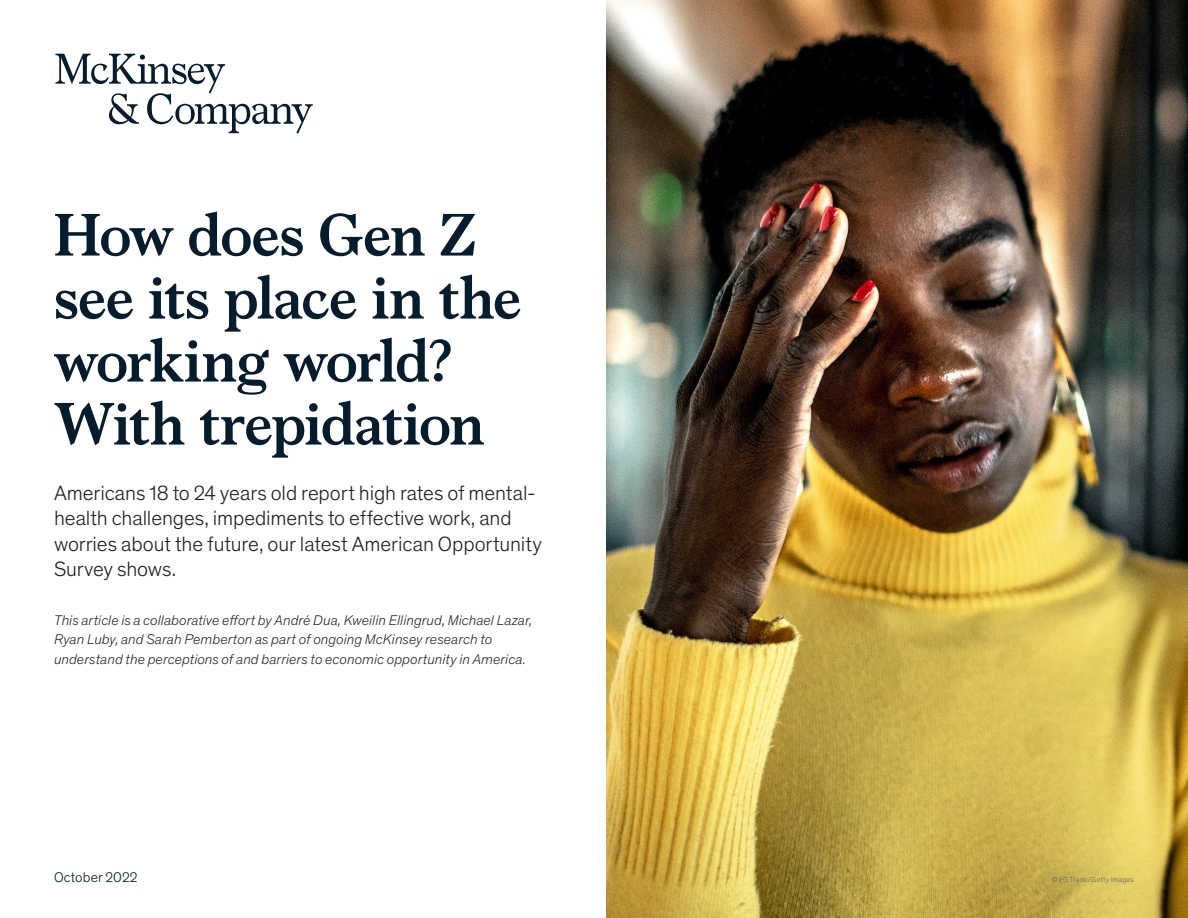
<style>
.page{position:relative;width:1188px;height:918px;background:#fff}
.page>*{position:absolute;margin:0;border:0;box-sizing:border-box;transform-origin:0 0}
.Title_of_article-dee{font:700 60px/63px "Bower";letter-spacing:-.02em;color:#051c2c}
.Standfirst-Dek_McKin{font:300 21px/25.5px "Mc Kinsey Sans";letter-spacing:-.005em;color:#231f20}
.Author_byline{font:italic 300 14.25px/19.5px "Mc Kinsey Sans";letter-spacing:.005em;color:#231f20}
.Cover_date_-_Deep_bl{font:300 14.25px "Mc Kinsey Sans";letter-spacing:.005em;color:#051c2c}
.Art_Photo_credit{font:300 7.5px "Mc Kinsey Sans";letter-spacing:.025em;color:#636266}
</style>
<div class="page">
<img style="left:606px;top:0;width:582px;height:918px">
<svg style="left:56px;top:54px;width:257px;height:80px"></svg>
<p class="Title_of_article-dee" style="left:54px;top:199px;width:469px">How does Gen Z see its place in the working world?<br>With trepidation</p>
<p class="Standfirst-Dek_McKin" style="left:54px;top:479px;width:489px">Americans 18 to 24 years old report high rates of mental&shy;health challenges, impediments to effective work, and worries about the future, our latest American Opportunity Survey shows.</p>
<p class="Author_byline" style="left:54px;top:609px;width:480px">This article is a collaborative effort by André Dua, Kweilin Ellingrud, Michael Lazar,<br>Ryan Luby, and Sarah Pemberton as part of ongoing McKinsey research to understand the perceptions of and barriers to economic opportunity in America.</p>
<p class="Cover_date_-_Deep_bl" style="left:54px;top:868px;width:85px">October 2022</p>
<p class="Art_Photo_credit" style="left:1052px;top:874px;width:84px">© FG Trade/Getty Images</p>
</div>
